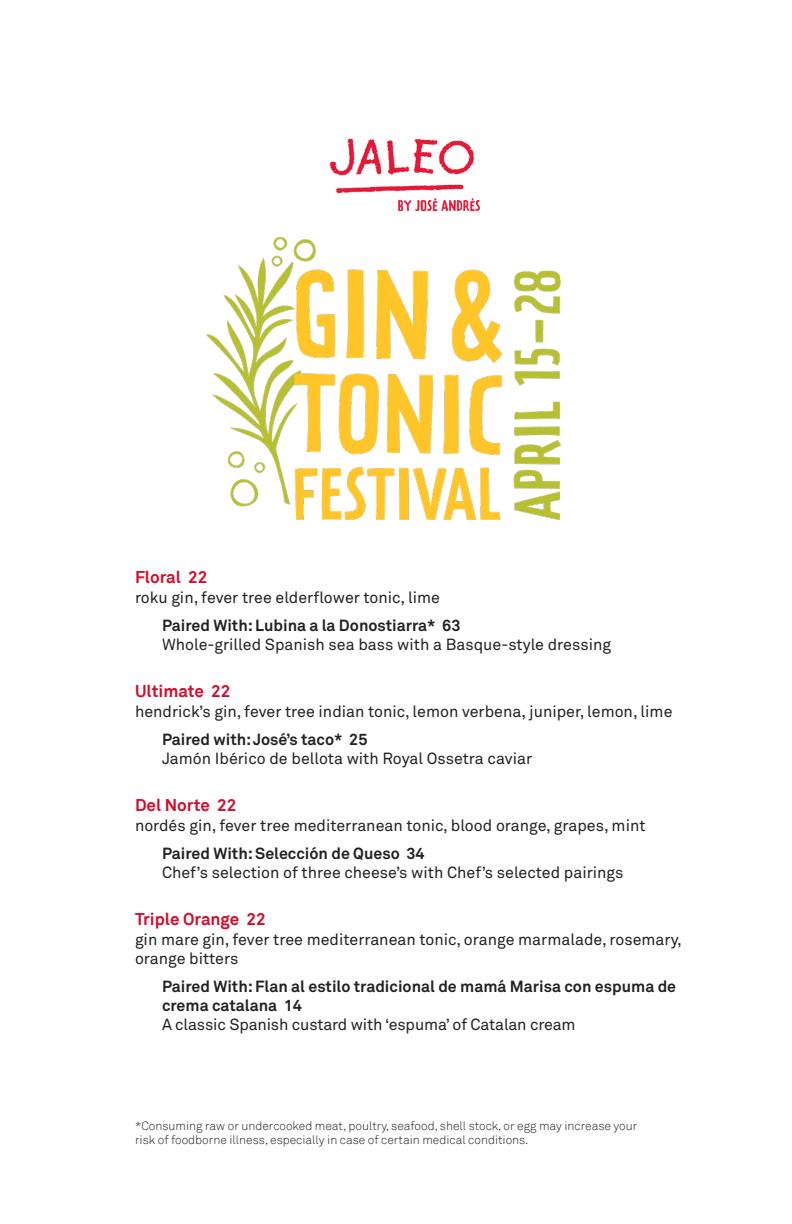
<style>
.page{position:relative;width:792px;height:1224px;background:#fff}
.page>*{position:absolute;margin:0;border:0;box-sizing:border-box;transform-origin:0 0}
.Dish_Name{font:700 17px "Akkurat";color:#d30d2b}
.Dish_Description{font:16px/19.2px "Akkurat Pro";color:#222}
.Dish_Description-2{font:700 16px/19.2px "Akkurat Pro";color:#222}
.Dish_Description-3{font:300 12px/14.4px "Akkurat";color:#222}
</style>
<div class="page">
<img style="left:329px;top:138px;width:152px;height:74px">
<img style="left:207px;top:238px;width:354px;height:282px">
<p class="Dish_Name" style="left:135px;top:567px;width:74px">Floral 22</p>
<p class="Dish_Description" style="left:135px;top:588px;width:306px">roku gin, fever tree elderflower tonic, lime</p>
<p class="Dish_Description-2" style="left:162px;top:616px;width:300px">Paired With: Lubina a la Donostiarra* 63</p>
<p class="Dish_Description" style="left:162px;top:635px;width:451px">Whole-grilled Spanish sea bass with a Basque-style dressing</p>
<p class="Dish_Name" style="left:135px;top:681px;width:97px">Ultimate 22</p>
<p class="Dish_Description" style="left:135px;top:702px;width:539px">hendrick’s gin, fever tree indian tonic, lemon verbena, juniper, lemon, lime</p>
<p class="Dish_Description-2" style="left:162px;top:730px;width:207px">Paired with: José’s taco* 25</p>
<p class="Dish_Description" style="left:162px;top:749px;width:372px">Jamón Ibérico de bellota with Royal Ossetra caviar</p>
<p class="Dish_Name" style="left:135px;top:795px;width:103px">Del Norte 22</p>
<p class="Dish_Description" style="left:135px;top:816px;width:512px">nordés gin, fever tree mediterranean tonic, blood orange, grapes, mint</p>
<p class="Dish_Description-2" style="left:162px;top:844px;width:264px">Paired With: Selección de Queso 34</p>
<p class="Dish_Description" style="left:162px;top:863px;width:463px">Chef’s selection of three cheese’s with Chef’s selected pairings</p>
<p class="Dish_Name" style="left:135px;top:909px;width:132px">Triple Orange 22</p>
<p class="Dish_Description" style="left:135px;top:930px;width:548px">gin mare gin, fever tree mediterranean tonic, orange marmalade, rosemary, orange bitters</p>
<p class="Dish_Description-2" style="left:162px;top:977px;width:516px">Paired With: Flan al estilo tradicional de mamá Marisa con espuma de crema catalana 14</p>
<p class="Dish_Description" style="left:162px;top:1016px;width:415px">A classic Spanish custard with ‘espuma’ of Catalan cream</p>
<p class="Dish_Description-3" style="left:135px;top:1119px;width:504px">*Consuming raw or undercooked meat, poultry, seafood, shell stock, or egg may increase your risk of foodborne illness, especially in case of certain medical conditions.</p>
</div>
